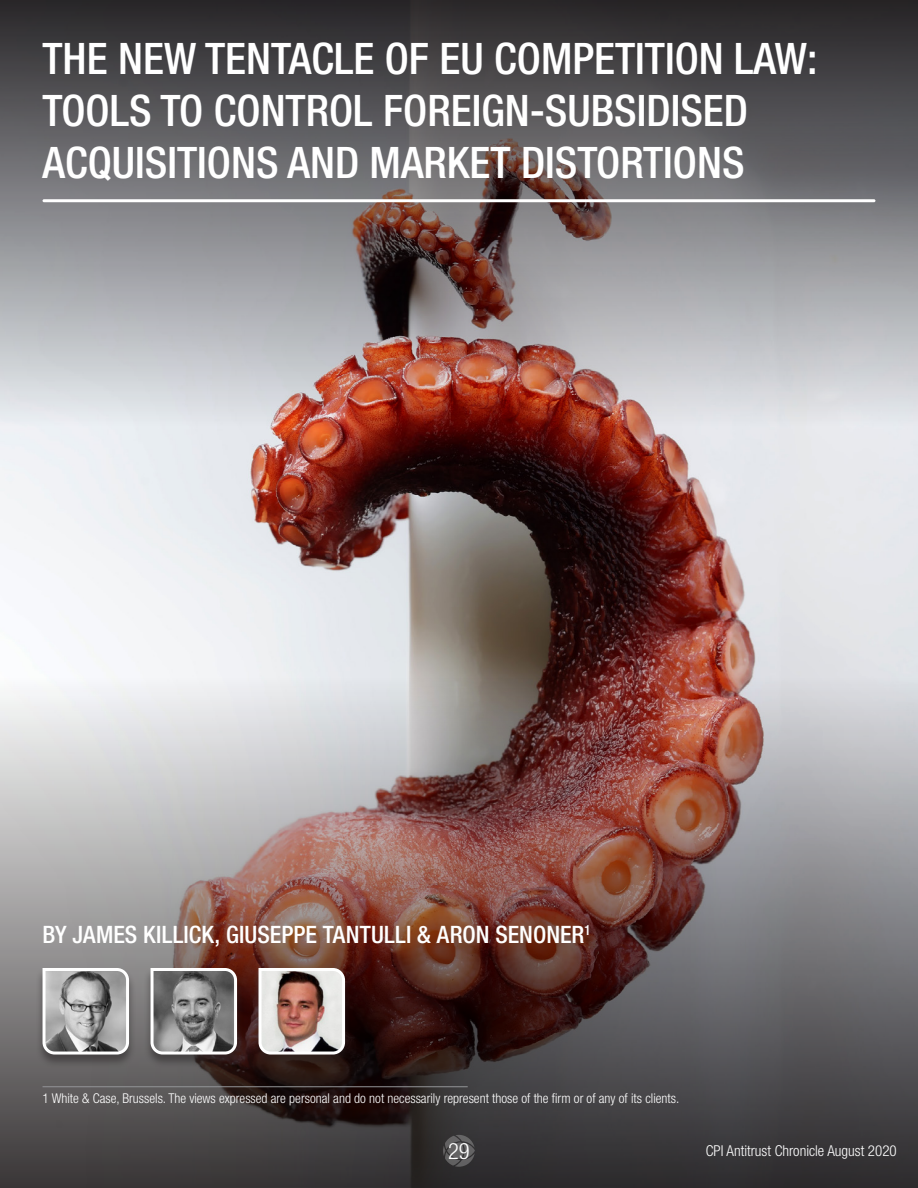
<style>
.page{position:relative;width:918px;height:1188px;background:#fff}
.page>*{position:absolute;margin:0;border:0;box-sizing:border-box;transform-origin:0 0}
.t1{font:500 condensed 43.5px/52.2px "Helvetica Neue LT Std";color:#fff}
.Sin_espaciado{font:500 condensed 24px "Helvetica Neue LT Std";letter-spacing:.005em;color:#fff}
.t2{font:300 condensed 22.5px "Helvetica Neue LT Std";color:#fff}
.t3{font:300 condensed 15px "Helvetica Neue LT Std";color:#fff}
.Note{font:300 condensed 13.5px "Helvetica Neue LT Std";color:#fff}
</style>
<div class="page">
<img style="left:0;top:425px;width:918px;height:253px">
<svg style="left:0;top:0;width:918px;height:425px;background:#7e7678"></svg>
<img style="left:0;top:678px;width:918px;height:510px">
<hr style="left:43px;top:199px;width:832px;height:3px;background:#fff;border-radius:2px">
<svg style="left:443px;top:1135px;width:32px;height:32px"></svg>
<div style="left:36px;top:968px;width:100px;height:100px;background:#231f20;opacity:.5"></div>
<svg style="left:41px;top:966px;width:90px;height:90px;background:#a3a2a3"></svg>
<div style="left:144px;top:968px;width:100px;height:100px;background:#231f20;opacity:.5"></div>
<svg style="left:149px;top:966px;width:90px;height:90px;background:#878585"></svg>
<div style="left:252px;top:968px;width:100px;height:100px;background:#231f20;opacity:.5"></div>
<img style="left:257px;top:966px;width:90px;height:90px">
<hr style="left:43px;top:1086px;width:425px;height:1px;background:#939598">
<p class="t1" style="left:43px;top:31px;width:777px">THE NEW TENTACLE OF EU COMPETITION LAW:<br>TOOLS TO CONTROL FOREIGN-SUBSIDISED<br>ACQUISITIONS AND MARKET DISTORTIONS</p>
<p class="Sin_espaciado" style="left:43px;top:920px;width:550px">BY JAMES KILLICK, GIUSEPPE TANTULLI &amp; ARON SENONER<sup>1</sup></p>
<p class="Note" style="left:43px;top:1090px;width:638px">1 White &amp; Case, Brussels. The views expressed are personal and do not necessarily represent those of the firm or of any of its clients.</p>
<p class="t2" style="left:448px;top:1138px;width:23px">29</p>
<p class="t3" style="left:706px;top:1142px;width:192px">CPI Antitrust Chronicle August 2020</p>
</div>
